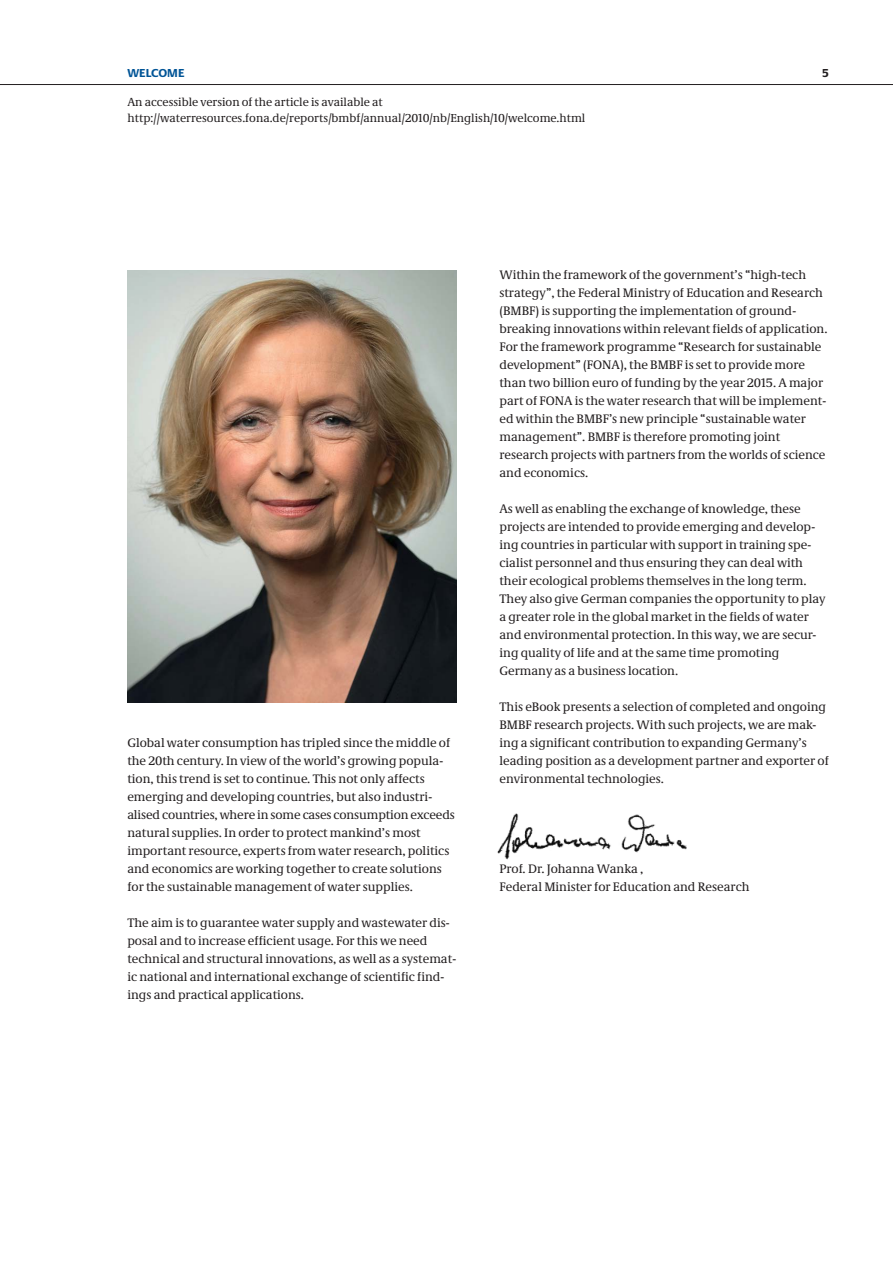
<style>
.page{position:relative;width:893px;height:1263px;background:#fff}
.page>*{position:absolute;margin:0;border:0;box-sizing:border-box;transform-origin:0 0}
.t1{font:12.75px/18px "Neue Demos";color:#231f20}
.t2{font:12px/16.5px "Neue Demos";color:#231f20}
.t3{font:700 12px "Neue Praxis";letter-spacing:.005em;color:#005496}
.t4{font:700 12px "Neue Praxis";color:#231f20}
</style>
<div class="page">
<hr style="left:0;top:84px;width:892px;height:1px;background:#231f20">
<img style="left:497px;top:813px;width:190px;height:47px">
<img style="left:127px;top:270px;width:330px;height:432px">
<p class="t3" style="left:127px;top:68px;width:59px">WELCOME</p>
<p class="t4" style="left:822px;top:68px;width:8px">5</p>
<p class="t2" style="left:127px;top:95px;width:460px">An accessible version of the article is available at http://waterresources.fona.de/reports/bmbf/annual/2010/nb/English/10/welcome.html</p>
<p class="t1" style="left:127px;top:735px;width:329px">Global water consumption has tripled since the middle of the 20th century. In view of the world’s growing popula&shy;tion, this trend is set to continue. This not only affects emerging and developing countries, but also industri&shy;alised countries, where in some cases consumption exceeds natural supplies. In order to protect mankind’s most important resource, experts from water research, politics and economics are working together to create solutions for the sustainable management of water supplies.</p>
<p class="t1" style="left:127px;top:915px;width:330px">The aim is to guarantee water supply and wastewater dis&shy;posal and to increase efficient usage. For this we need technical and structural innovations, as well as a systemat&shy;ic national and international exchange of scientific find&shy;ings and practical applications.</p>
<p class="t1" style="left:499px;top:267px;width:330px">Within the framework of the government’s “high-tech strategy”, the Federal Ministry of Education and Research (BMBF) is supporting the implementation of ground&shy;breaking innovations within relevant fields of application.<br>For the framework programme “Research for sustainable development” (FONA), the BMBF is set to provide more than two billion euro of funding by the year 2015. A major part of FONA is the water research that will be implement&shy;ed within the BMBF’s new principle “sustainable water management”. BMBF is therefore promoting joint research projects with partners from the worlds of science and economics.</p>
<p class="t1" style="left:499px;top:501px;width:328px">As well as enabling the exchange of knowledge, these projects are intended to provide emerging and develop&shy;ing countries in particular with support in training spe&shy;cialist personnel and thus ensuring they can deal with their ecological problems themselves in the long term.<br>They also give German companies the opportunity to play a greater role in the global market in the fields of water and environmental protection. In this way, we are secur&shy;ing quality of life and at the same time promoting Germany as a business location.</p>
<p class="t1" style="left:499px;top:699px;width:331px">This eBook presents a selection of completed and ongoing BMBF research projects. With such projects, we are mak&shy;ing a significant contribution to expanding Germany’s leading position as a development partner and exporter of environmental technologies.</p>
<p class="t1" style="left:499px;top:861px;width:251px">Prof. Dr. Johanna Wanka ,<br>Federal Minister for Education and Research</p>
</div>
